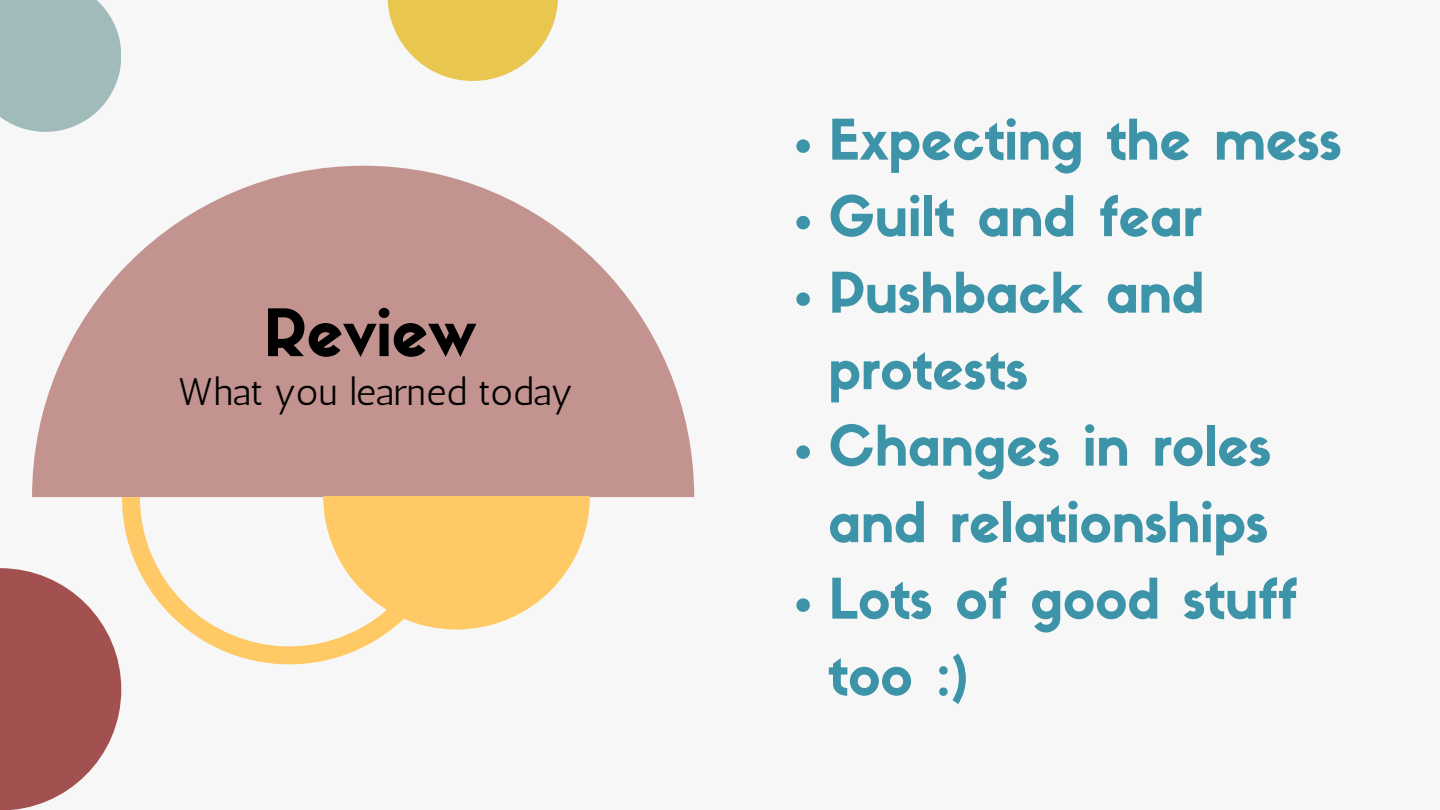
<style>
.page{position:relative;width:1440px;height:810px;background:#f6f7f6}
.page>*{position:absolute;margin:0;border:0;box-sizing:border-box;transform-origin:0 0}
.t1{font:64.1px "Sifonn Basic";color:#000}
.t2{font:55px/76.5px "Sifonn Basic";color:#3d93a7}
.t3{font:38.3px "Antic";color:#000}
</style>
<div class="page">
<svg style="left:388px;top:0;width:170px;height:81px"></svg>
<svg style="left:32px;top:166px;width:662px;height:331px;fill:#c2938f"></svg>
<svg style="left:122px;top:497px;width:269px;height:167px"></svg>
<svg style="left:796px;top:139px;width:14px;height:14px"></svg>
<svg style="left:796px;top:216px;width:14px;height:13px"></svg>
<svg style="left:796px;top:292px;width:14px;height:14px"></svg>
<svg style="left:796px;top:445px;width:14px;height:14px"></svg>
<svg style="left:796px;top:598px;width:14px;height:14px"></svg>
<svg style="left:0;top:568px;width:121px;height:242px"></svg>
<svg style="left:0;top:0;width:121px;height:132px;background:#aac1c0"></svg>
<svg style="left:323px;top:496px;width:267px;height:134px"></svg>
<p class="t1" style="left:264px;top:308px;width:214px">Review</p>
<p class="t3" style="left:178px;top:369px;width:396px">What you learned today</p>
<p class="t2" style="left:828px;top:108px;width:515px">Expecting the mess</p>
<p class="t2" style="left:828px;top:184px;width:375px">Guilt and fear</p>
<p class="t2" style="left:828px;top:261px;width:378px">Pushback and protests</p>
<h1 class="t2" style="left:828px;top:414px;width:444px">Changes in roles and relationships</h1>
<p class="t2" style="left:828px;top:567px;width:471px">Lots of good stuff too :)</p>
</div>
